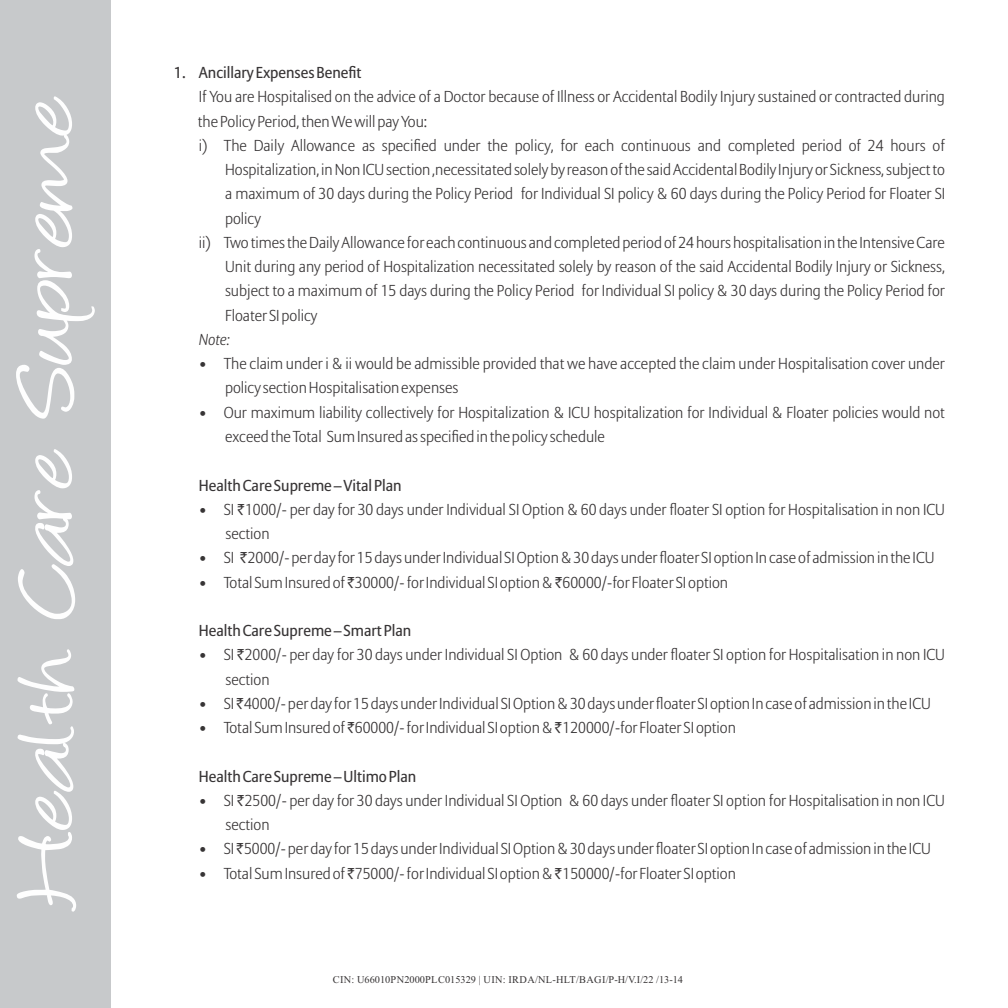
<style>
.page{position:relative;width:1008px;height:1008px;background:#fff}
.page>*{position:absolute;margin:0;border:0;box-sizing:border-box;transform-origin:0 0}
.t1{font:91.35px "Angelina";color:#fefefe;scale:1.4 1}
.t2{font:300 15.75px/24.3px "Allianz Sans";color:#373435}
.t3{font:15.75px "Allianz Sans";color:#373435}
.t4{font:italic 300 15.75px "Allianz Sans";color:#373435}
.t5{font:10.33px "Times New Roman";letter-spacing:.02em;color:#373435}
.s1{font-family:"Rupee";font-weight:400}
</style>
<div class="page">
<div style="left:0;top:0;width:111px;height:1008px;background:#c7c9cb"></div>
<h1 class="t1" style="left:8px;top:905px;width:582px;rotate:-90deg">Health Care Supreme</h1>
<p class="t3" style="left:174px;top:66px;width:189px">1. Ancillary Expenses Benefit</p>
<p class="t2" style="left:199px;top:86px;width:748px">If You are Hospitalised on the advice of a Doctor because of Illness or Accidental Bodily Injury sustained or contracted during</p>
<p class="t2" style="left:198px;top:110px;width:231px">the Policy Period, then We will pay You:</p>
<p class="t2" style="left:199px;top:134px;width:748px">i) The Daily Allowance as specified under the policy, for each continuous and completed period of 24 hours of</p>
<p class="t2" style="left:225px;top:159px;width:721px">Hospitalization, in Non ICU section ,necessitated solely by reason of the said Accidental Bodily Injury or Sickness, subject to</p>
<p class="t2" style="left:225px;top:183px;width:722px">a maximum of 30 days during the Policy Period for Individual SI policy &amp; 60 days during the Policy Period for Floater SI</p>
<p class="t2" style="left:225px;top:207px;width:37px">policy</p>
<p class="t2" style="left:199px;top:231px;width:748px">ii) Two times the Daily Allowance for each continuous and completed period of 24 hours hospitalisation in the Intensive Care</p>
<p class="t2" style="left:225px;top:256px;width:721px">Unit during any period of Hospitalization necessitated solely by reason of the said Accidental Bodily Injury or Sickness,</p>
<p class="t2" style="left:225px;top:280px;width:721px">subject to a maximum of 15 days during the Policy Period for Individual SI policy &amp; 30 days during the Policy Period for</p>
<p class="t2" style="left:225px;top:304px;width:94px">Floater SI policy</p>
<p class="t4" style="left:199px;top:333px;width:33px">Note:</p>
<p class="t2" style="left:225px;top:353px;width:721px;text-indent:-26px">• The claim under i &amp; ii would be admissible provided that we have accepted the claim under Hospitalisation cover under policy section Hospitalisation expenses</p>
<p class="t2" style="left:225px;top:401px;width:721px;text-indent:-26px">• Our maximum liability collectively for Hospitalization &amp; ICU hospitalization for Individual &amp; Floater policies would not exceed the Total Sum Insured as specified in the policy schedule</p>
<p class="t3" style="left:199px;top:478px;width:204px">Health Care Supreme – Vital Plan</p>
<p class="t2" style="left:225px;top:498px;width:721px;text-indent:-27px">• SI <span class="s1">`</span>1000/- per day for 30 days under Individual SI Option &amp; 60 days under floater SI option for Hospitalisation in non ICU section</p>
<p class="t2" style="left:199px;top:547px;width:737px">• SI <span class="s1">`</span>2000/- per day for 15 days under Individual SI Option &amp; 30 days under floater SI option In case of admission in the ICU</p>
<p class="t2" style="left:199px;top:571px;width:531px">• Total Sum Insured of <span class="s1">`</span>30000/- for Individual SI option &amp; <span class="s1">`</span>60000/-for Floater SI option</p>
<p class="t3" style="left:199px;top:624px;width:214px">Health Care Supreme – Smart Plan</p>
<p class="t2" style="left:225px;top:644px;width:721px;text-indent:-27px">• SI <span class="s1">`</span>2000/- per day for 30 days under Individual SI Option &amp; 60 days under floater SI option for Hospitalisation in non ICU section</p>
<p class="t2" style="left:199px;top:692px;width:734px">• SI <span class="s1">`</span>4000/- per day for 15 days under Individual SI Option &amp; 30 days under floater SI option In case of admission in the ICU</p>
<p class="t2" style="left:199px;top:717px;width:539px">• Total Sum Insured of <span class="s1">`</span>60000/- for Individual SI option &amp; <span class="s1">`</span>120000/-for Floater SI option</p>
<p class="t3" style="left:199px;top:770px;width:219px">Health Care Supreme – Ultimo Plan</p>
<p class="t2" style="left:225px;top:790px;width:721px;text-indent:-27px">• SI <span class="s1">`</span>2500/- per day for 30 days under Individual SI Option &amp; 60 days under floater SI option for Hospitalisation in non ICU section</p>
<p class="t2" style="left:199px;top:838px;width:734px">• SI <span class="s1">`</span>5000/- per day for 15 days under Individual SI Option &amp; 30 days under floater SI option In case of admission in the ICU</p>
<p class="t2" style="left:199px;top:862px;width:539px">• Total Sum Insured of <span class="s1">`</span>75000/- for Individual SI option &amp; <span class="s1">`</span>150000/-for Floater SI option</p>
<p class="t5" style="left:333px;top:976px;width:352px">CIN: U66010PN2000PLC015329 | UIN: IRDA/NL-HLT/BAGI/P-H/V.I/22 /13-14</p>
</div>
